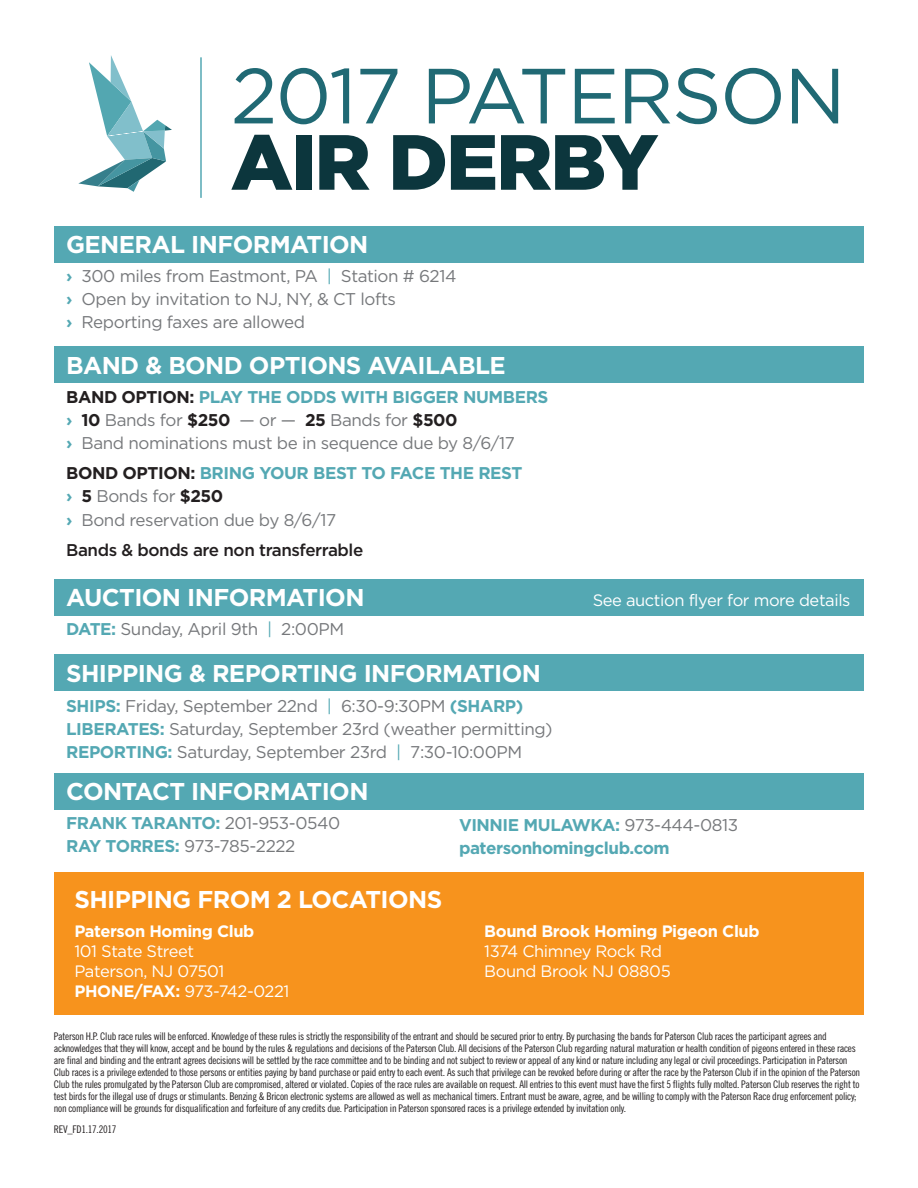
<style>
.page{position:relative;width:918px;height:1188px;background:#fff}
.page>*{position:absolute;margin:0;border:0;box-sizing:border-box;transform-origin:0 0}
.t1{font:78px "Gotham";letter-spacing:-.025em;color:#206974}
.t2{font:900 78px "Gotham";letter-spacing:-.025em;color:#0c363d}
.t3{font:700 24.3px "Gotham";letter-spacing:-.025em;color:#fff}
.t4{font:16.95px/23.1px "Gotham";letter-spacing:-.025em;color:#76787b}
.t5{font:700 16.95px/23.1px "Gotham";letter-spacing:-.025em;color:#54a8b3}
.t6{font:500 16.95px "Gotham";letter-spacing:-.025em;color:#231f20}
.t7{font:16.5px/19.8px "Gotham";letter-spacing:-.025em;color:#fff}
.t8{font:700 16.5px "Gotham";letter-spacing:-.025em;color:#fff}
.t9{font:10.5px/12px "Trade Gothic Cond Eighteen";letter-spacing:-.025em;color:#231f20}
.s1{font-weight:700;color:#54a8b3}
.s2{color:#54a8b3}
.s3{font-weight:700;color:#231f20}
.s4{font-weight:400;color:#76787b}
.s5{font-weight:700}
</style>
<div class="page">
<div style="left:54px;top:346px;width:810px;height:37px;background:#54a8b3"></div>
<div style="left:54px;top:773px;width:810px;height:36px;background:#54a8b3"></div>
<div style="left:54px;top:872px;width:810px;height:143px;background:#f7931d"></div>
<div style="left:54px;top:654px;width:810px;height:37px;background:#54a8b3"></div>
<hr style="left:200px;top:57px;width:2px;height:141px;background:#54a8b3">
<svg style="left:78px;top:55px;width:94px;height:137px"></svg>
<div style="left:54px;top:226px;width:810px;height:37px;background:#54a8b3"></div>
<div style="left:54px;top:579px;width:810px;height:37px;background:#54a8b3"></div>
<h1 class="t1" style="left:231px;top:53px;width:617px">2017 PATERSON</h1>
<h1 class="t2" style="left:231px;top:117px;width:429px">AIR DERBY</h1>
<h2 class="t3" style="left:66px;top:230px;width:304px">GENERAL INFORMATION</h2>
<h3 class="t4" style="left:66px;top:264px;width:392px"><span class="s1">›</span> 300 miles from Eastmont, PA <span class="s2">|</span> Station # 6214 <span class="s1">›</span> Open by invitation to NJ, NY, &amp; CT lofts<br><span class="s1">›</span> Reporting faxes are allowed</h3>
<h2 class="t3" style="left:66px;top:351px;width:441px">BAND &amp; BOND OPTIONS AVAILABLE</h2>
<h3 class="t4" style="left:66px;top:385px;width:484px"><span class="s3">BAND OPTION:</span> <span class="s1">PLAY THE ODDS WITH BIGGER NUMBERS ›</span> <span class="s3">10</span> Bands for <span class="s3">$250</span> — or — <span class="s3">25</span> Bands for <span class="s3">$500<br></span><span class="s1">›</span> Band nominations must be in sequence due by 8/6/17</h3>
<h3 class="t4" style="left:66px;top:462px;width:458px"><span class="s3">BOND OPTION:</span> <span class="s1">BRING YOUR BEST TO FACE THE REST ›</span> <span class="s3">5</span> Bonds for <span class="s3">$250<br></span><span class="s1">›</span> Bond reservation due by 8/6/17</h3>
<h3 class="t6" style="left:66px;top:540px;width:299px">Bands &amp; bonds are non transferrable</h3>
<h2 class="t3" style="left:66px;top:583px;width:300px">AUCTION INFORMATION</h2>
<h3 class="t4" style="left:66px;top:617px;width:279px"><span class="s1">DATE:</span> Sunday, April 9th <span class="s2">|</span> 2:00PM</h3>
<h2 class="t3" style="left:66px;top:660px;width:476px">SHIPPING &amp; REPORTING INFORMATION</h2>
<h3 class="t4" style="left:66px;top:694px;width:488px"><span class="s1">SHIPS:</span> Friday, September 22nd <span class="s2">|</span> 6:30-9:30PM <span class="s1">(SHARP)<br>LIBERATES:</span> Saturday, September 23rd (weather permitting)<br><span class="s1">REPORTING:</span> Saturday, September 23rd <span class="s2">|</span> 7:30-10:00PM</h3>
<h3 class="t7" style="left:593px;top:590px;width:259px">See auction flyer for more details</h3>
<h2 class="t3" style="left:66px;top:777px;width:304px">CONTACT INFORMATION</h2>
<h3 class="t4" style="left:66px;top:811px;width:276px"><span class="s1">FRANK TARANTO:</span> 201-953-0540<br><span class="s1">RAY TORRES:</span> 973-785-2222</h3>
<h3 class="t5" style="left:459px;top:813px;width:281px">VINNIE MULAWKA: <span class="s4">973-444-0813 </span>patersonhomingclub.com</h3>
<h2 class="t3" style="left:75px;top:885px;width:369px">SHIPPING FROM 2 LOCATIONS</h2>
<h3 class="t8" style="left:75px;top:922px;width:181px">Paterson Homing Club</h3>
<h3 class="t7" style="left:75px;top:941px;width:216px">101 State Street<br>Paterson, NJ 07501<br><span class="s5">PHONE/FAX:</span> 973-742-0221</h3>
<h3 class="t8" style="left:484px;top:922px;width:277px">Bound Brook Homing Pigeon Club</h3>
<h3 class="t7" style="left:484px;top:941px;width:188px">1374 Chimney Rock Rd<br>Bound Brook NJ 08805</h3>
<p class="t9" style="left:54px;top:1030px;width:808px">Paterson H.P. Club race rules will be enforced. Knowledge of these rules is strictly the responsibility of the entrant and should be secured prior to entry. By purchasing the bands for Paterson Club races the participant agrees and acknowledges that they will know, accept and be bound by the rules &amp; regulations and decisions of the Paterson Club. All decisions of the Paterson Club regarding natural maturation or health condition of pigeons entered in these races are final and binding and the entrant agrees decisions will be settled by the race committee and to be binding and not subject to review or appeal of any kind or nature including any legal or civil proceedings. Participation in Paterson Club races is a privilege extended to those persons or entities paying by band purchase or paid entry to each event. As such that privilege can be revoked before during or after the race by the Paterson Club if in the opinion of the Paterson Club the rules promulgated by the Paterson Club are compromised, altered or violated. Copies of the race rules are available on request. All entries to this event must have the first 5 flights fully molted. Paterson Club reserves the right to test birds for the illegal use of drugs or stimulants. Benzing &amp; Bricon electronic systems are allowed as well as mechanical timers. Entrant must be aware, agree, and be willing to comply with the Paterson Race drug enforcement policy; non compliance will be grounds for disqualification and forfeiture of any credits due. Participation in Paterson sponsored races is a privilege extended by invitation only.</p>
<p class="t9" style="left:54px;top:1123px;width:64px">REV_FD1.17.2017</p>
</div>
